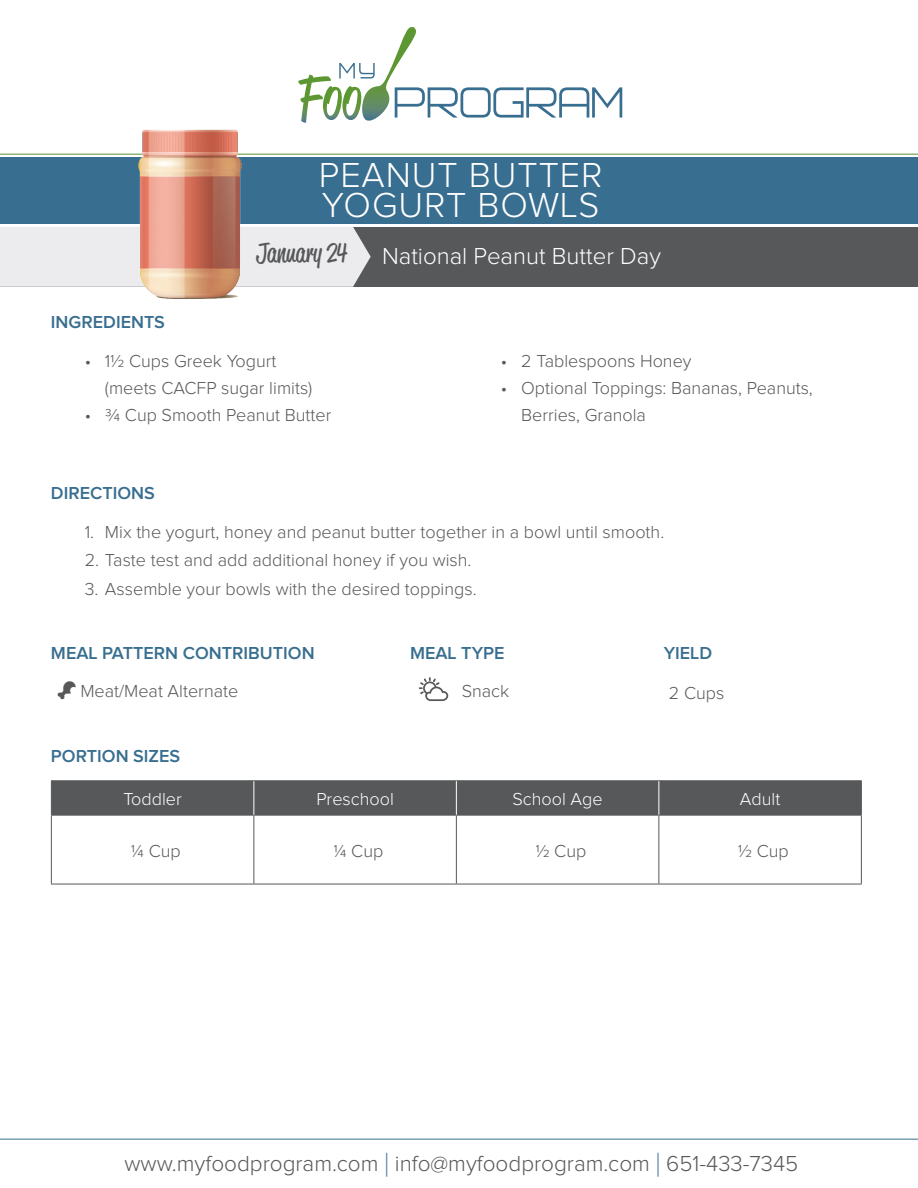
<style>
.page{position:relative;width:918px;height:1188px;background:#fff}
.page>*{position:absolute;margin:0;border:0;box-sizing:border-box;transform-origin:0 0}
.t1{font:300 36px "Proxima Nova";letter-spacing:.025em;color:#fff}
.t2{font:27px "Reklame Script";color:#57585a}
.t3{font:300 24px "Proxima Nova";color:#fff}
.t4{font:300 22.5px "Proxima Nova";color:#57585a}
.t5{font:300 18px/27px "Proxima Nova";color:#57585a}
.t6{font:600 18px "Proxima Nova";color:#386e8f}
.t7{font:300 18px "Proxima Nova";color:#fff}
.s1{font-size:33.75px;color:#386e8f}
</style>
<div class="page">
<div style="left:0;top:227px;width:918px;height:59px;background:#57585a"></div>
<div style="left:0;top:227px;width:371px;height:60px;background:#ececee"></div>
<div style="left:0;top:157px;width:918px;height:67px;background:#386e8f"></div>
<hr style="left:0;top:154px;width:918px;height:1px;background:#5c9731">
<hr style="left:0;top:1139px;width:918px;height:1px;background:#386e8f">
<svg style="left:298px;top:27px;width:324px;height:96px"></svg>
<div style="left:52px;top:781px;width:809px;height:34px;background:#57585a"></div>
<hr style="left:51px;top:780px;width:203px;height:1px;background:#57585a">
<hr style="left:51px;top:781px;width:1px;height:34px;background:#57585a">
<hr style="left:254px;top:780px;width:202px;height:1px;background:#57585a">
<hr style="left:456px;top:780px;width:203px;height:1px;background:#57585a">
<hr style="left:659px;top:780px;width:203px;height:1px;background:#57585a">
<hr style="left:861px;top:781px;width:1px;height:34px;background:#57585a">
<hr style="left:51px;top:815px;width:203px;height:1px;background:#57585a">
<hr style="left:51px;top:816px;width:1px;height:68px;background:#57585a">
<hr style="left:254px;top:815px;width:202px;height:1px;background:#57585a">
<hr style="left:253px;top:816px;width:1px;height:68px;background:#57585a">
<hr style="left:456px;top:815px;width:203px;height:1px;background:#57585a">
<hr style="left:456px;top:816px;width:1px;height:68px;background:#57585a">
<hr style="left:659px;top:815px;width:203px;height:1px;background:#57585a">
<hr style="left:658px;top:816px;width:1px;height:68px;background:#57585a">
<hr style="left:861px;top:816px;width:1px;height:68px;background:#57585a">
<hr style="left:51px;top:884px;width:203px;height:1px;background:#57585a">
<hr style="left:254px;top:884px;width:202px;height:1px;background:#57585a">
<hr style="left:456px;top:884px;width:203px;height:1px;background:#57585a">
<hr style="left:659px;top:884px;width:203px;height:1px;background:#57585a">
<hr style="left:253px;top:781px;width:1px;height:34px;background:#fff">
<hr style="left:456px;top:781px;width:1px;height:34px;background:#fff">
<hr style="left:658px;top:781px;width:1px;height:34px;background:#fff">
<img style="left:111px;top:116px;width:189px;height:183px">
<svg style="left:419px;top:677px;width:29px;height:24px"></svg>
<p class="t1" style="left:319px;top:159px;width:285px">PEANUT BUTTER</p>
<p class="t1" style="left:322px;top:189px;width:279px">YOGURT BOWLS</p>
<p class="t6" style="left:51px;top:314px;width:116px">INGREDIENTS</p>
<p class="t2" style="left:256px;top:235px;width:92px">January 24</p>
<p class="t3" style="left:382px;top:245px;width:280px">National Peanut Butter Day</p>
<p class="t5" style="left:105px;top:348px;width:209px;text-indent:-20px">• 11/2 Cups Greek Yogurt (meets CACFP sugar limits)</p>
<p class="t5" style="left:85px;top:402px;width:248px">• 3/4 Cup Smooth Peanut Butter</p>
<p class="t6" style="left:51px;top:484px;width:105px">DIRECTIONS</p>
<p class="t5" style="left:501px;top:348px;width:192px">• 2 Tablespoons Honey</p>
<p class="t5" style="left:521px;top:375px;width:293px;text-indent:-20px">• Optional Toppings: Bananas, Peanuts,<br>Berries, Granola</p>
<p class="t5" style="left:85px;top:519px;width:581px">1. Mix the yogurt, honey and peanut butter together in a bowl until smooth.</p>
<p class="t5" style="left:85px;top:547px;width:388px">2. Taste test and add additional honey if you wish.</p>
<p class="t5" style="left:85px;top:576px;width:393px">3. Assemble your bowls with the desired toppings.</p>
<p class="t6" style="left:51px;top:645px;width:265px">MEAL PATTERN CONTRIBUTION</p>
<p class="t6" style="left:410px;top:645px;width:96px">MEAL TYPE</p>
<p class="t6" style="left:664px;top:645px;width:50px">YIELD</p>
<p class="t5" style="left:80px;top:678px;width:159px">Meat/Meat Alternate</p>
<p class="t5" style="left:669px;top:680px;width:57px">2 Cups</p>
<p class="t5" style="left:462px;top:678px;width:49px">Snack</p>
<p class="t6" style="left:51px;top:748px;width:131px">PORTION SIZES</p>
<p class="t7" style="left:123px;top:791px;width:60px">Toddler</p>
<p class="t7" style="left:316px;top:791px;width:79px">Preschool</p>
<p class="t7" style="left:512px;top:791px;width:92px">School Age</p>
<p class="t7" style="left:740px;top:791px;width:42px">Adult</p>
<p class="t5" style="left:131px;top:838px;width:51px">1/4 Cup</p>
<p class="t5" style="left:334px;top:838px;width:51px">1/4 Cup</p>
<p class="t5" style="left:536px;top:838px;width:52px">1/2 Cup</p>
<p class="t5" style="left:738px;top:838px;width:52px">1/2 Cup</p>
<p class="t4" style="left:124px;top:1153px;width:675px">www.myfoodprogram.com <span class="s1">|</span> info@myfoodprogram.com <span class="s1">|</span> 651-433-7345</p>
</div>
